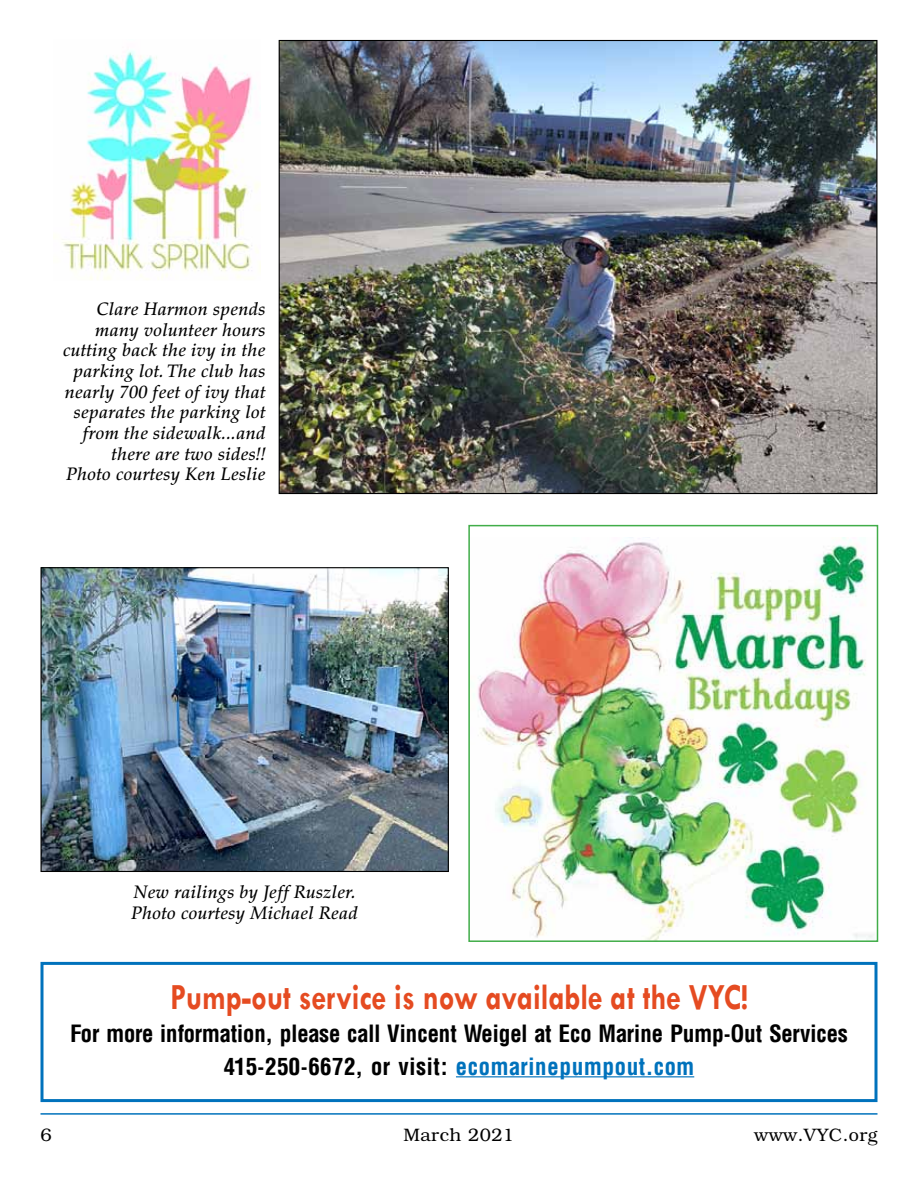
<style>
.page{position:relative;width:918px;height:1188px;background:#fff}
.page>*{position:absolute;margin:0;border:0;box-sizing:border-box;transform-origin:0 0}
.t1{font:700 37.2px "Tw Cen";color:#e54b21;scale:.81 1}
.t2{font:700 condensed 23.25px/33px "AT Triumvirate";color:#000;text-align:center}
.t3{font:italic 500 18px/20.7px "Palatino";letter-spacing:.02em;color:#000;text-align:right}
.t4{font:300 18px "Bookman";letter-spacing:.025em;color:#000}
.s1{color:#0072bc}
</style>
<div class="page">
<hr style="left:40px;top:1113px;width:838px;height:2px;background:#0072bc">
<div style="left:40px;top:962px;width:838px;height:140px;border:3px solid #0072bc"></div>
<hr style="left:456px;top:1076px;width:238px;height:1px;background:#0072bc">
<img style="left:281px;top:42px;width:595px;height:450px">
<img style="left:42px;top:569px;width:405px;height:301px">
<div style="left:40px;top:567px;width:409px;height:305px;border:1px solid #000"></div>
<img style="left:473px;top:538px;width:400px;height:401px">
<div style="left:468px;top:525px;width:410px;height:417px;border:2px solid #41ad49"></div>
<img style="left:62px;top:50px;width:199px;height:230px">
<p class="t3" style="left:63px;top:299px;width:204px">Clare Harmon spends many volunteer hours cutting back the ivy in the parking lot. The club has nearly 700 feet of ivy that separates the parking lot from the sidewalk...and there are two sides!!<br>Photo courtesy Ken Leslie</p>
<p class="t3" style="left:131px;top:882px;width:228px;text-align:left">New railings by Jeff Ruszler.<br>Photo courtesy Michael Read</p>
<h1 class="t1" style="left:170px;top:975px;width:714px">Pump-out service is now available at the VYC!</h1>
<p class="t2" style="left:70px;top:1016px;width:779px">For more information, please call Vincent Weigel at Eco Marine Pump-Out Services<br>415-250-6672, or visit: <span class="s1">ecomarinepumpout.com</span></p>
<p class="t4" style="left:40px;top:1125px;width:13px">6</p>
<p class="t4" style="left:403px;top:1125px;width:112px">March 2021</p>
<p class="t4" style="left:754px;top:1125px;width:125px">www.VYC.org</p>
</div>
